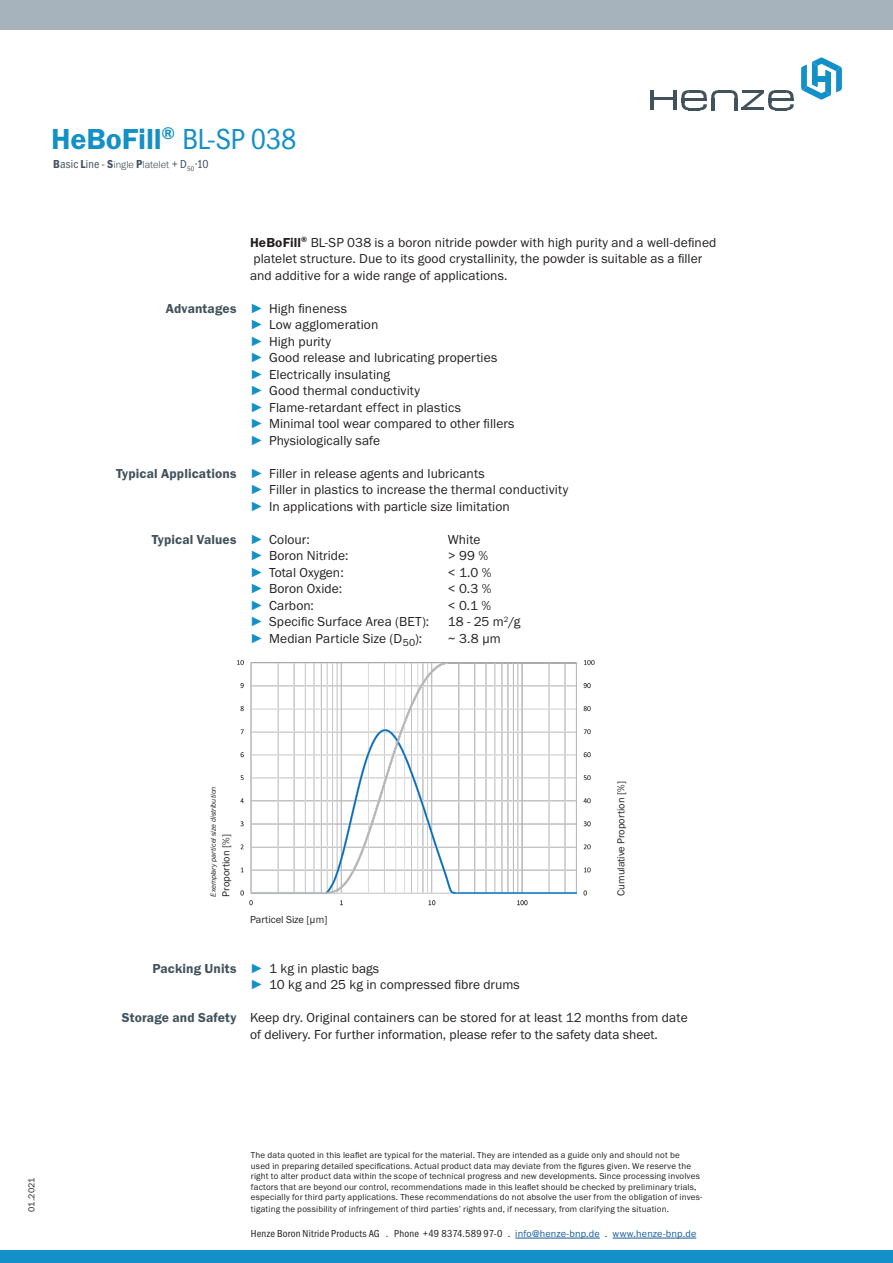
<style>
.page{position:relative;width:893px;height:1263px;background:#fff}
.page>*{position:absolute;margin:0;border:0;box-sizing:border-box;transform-origin:0 0}
.Produktname_groß{font:30px "Franklin Gothic URW Dem";letter-spacing:-.005em;color:#1490c8}
.Fließtext_Datenblatt{font:13.5px/16.5px "Franklin Gothic URW Boo";letter-spacing:.005em;color:#231f20}
.Fließtext_Datenblatt-2{font:13.5px "Franklin Gothic URW Dem";letter-spacing:.01em;color:#41525c}
.Produktname_groß-2{font:12px "Franklin Gothic URW Con Boo";letter-spacing:.01em;color:#41525c}
.t1{font:10.5px "Franklin Gothic URW Con Boo";letter-spacing:.02em;color:#231f20}
.Fließtext_Datenblatt-3{font:10.5px "Franklin Gothic URW Boo";color:#231f20}
.BU{font:9px/10.5px "Franklin Gothic URW Boo";letter-spacing:.02em;color:#231f20}
.Fließtext_Datenblatt-4{font:9px "Franklin Gothic URW Boo";letter-spacing:.005em;color:#231f20}
.Fließtext_Datenblatt-5{font:7.5px "Franklin Gothic URW Boo Ita";letter-spacing:-.005em;color:#231f20}
.s1{font-family:"Franklin Gothic URW Con Boo"}
.s2{font-family:"Franklin Gothic URW Con Dem"}
.s3{font-family:"Franklin Gothic URW";font-weight:300;font-size:10.5px}
.s4{font-family:"Franklin Gothic URW Dem"}
.s5{font-family:"Franklin Gothic URW Dem";color:#41525c}
.s6{font-family:"Franklin Gothic";font-weight:500;font-stretch:condensed;color:#1490c8}
.s7{font-family:"Franklin Gothic URW Boo";color:#231f20}
.s8{font-family:"Franklin Gothic URW Boo";font-size:10.2px}
.s9{font-family:"Franklin Gothic URW Boo";font-size:10.2px;color:#175d9e}
</style>
<div class="page">
<div style="left:0;top:0;width:893px;height:30px;background:#a6b3bc"></div>
<div style="left:0;top:1250px;width:893px;height:13px;background:#1490c8"></div>
<svg style="left:801px;top:57px;width:41px;height:43px"></svg>
<div style="left:817px;top:76px;width:9px;height:5px;background:#1490c8"></div>
<hr style="left:650px;top:90px;width:4px;height:20px;background:#41525c">
<hr style="left:674px;top:90px;width:3px;height:20px;background:#41525c">
<hr style="left:653px;top:97px;width:22px;height:3px;background:#41525c">
<svg style="left:681px;top:90px;width:113px;height:20px"></svg>
<hr style="left:515px;top:1238px;width:85px;height:1px;background:#175d9e">
<hr style="left:613px;top:1238px;width:83px;height:1px;background:#175d9e">
<img style="left:237px;top:660px;width:358px;height:246px">
<p class="Produktname_groß" style="left:51px;top:120px;width:247px">HeBoFill<sup>®</sup> <span class="s1">BL-SP 038</span></p>
<p class="Produktname_groß-2" style="left:53px;top:157px;width:157px"><span class="s2">B</span>asic <span class="s2">L</span>ine - <span class="s2">S</span><span class="s3">ingle</span> <span class="s2">P</span><span class="s3">latelet</span> + D<sub>50</sub>∙10</p>
<p class="Fließtext_Datenblatt" style="left:250px;top:234px;width:468px"><span class="s4">HeBoFill</span><sup>®</sup> BL-SP 038 is a boron nitride powder with high purity and a well-defined platelet structure. Due to its good crystallinity, the powder is suitable as a filler and additive for a wide range of applications.</p>
<p class="Fließtext_Datenblatt" style="left:166px;top:300px;width:183px"><span class="s5">Advantages</span> <span class="s6">►</span> High fineness</p>
<p class="Fließtext_Datenblatt" style="left:250px;top:316px;width:130px"><span class="s6">►</span> Low agglomeration</p>
<p class="Fließtext_Datenblatt" style="left:250px;top:333px;width:82px"><span class="s6">►</span> High purity</p>
<p class="Fließtext_Datenblatt" style="left:250px;top:349px;width:249px"><span class="s6">►</span> Good release and lubricating properties</p>
<p class="Fließtext_Datenblatt" style="left:250px;top:366px;width:142px"><span class="s6">►</span> Electrically insulating</p>
<p class="Fließtext_Datenblatt" style="left:250px;top:382px;width:172px"><span class="s6">►</span> Good thermal conductivity</p>
<p class="Fließtext_Datenblatt" style="left:250px;top:399px;width:213px"><span class="s6">►</span> Flame-retardant effect in plastics</p>
<p class="Fließtext_Datenblatt" style="left:250px;top:415px;width:266px"><span class="s6">►</span> Minimal tool wear compared to other fillers</p>
<p class="Fließtext_Datenblatt" style="left:250px;top:432px;width:132px"><span class="s6">►</span> Physiologically safe</p>
<p class="Fließtext_Datenblatt" style="left:116px;top:465px;width:370px"><span class="s5">Typical Applications</span> <span class="s6">►</span> Filler in release agents and lubricants</p>
<p class="Fließtext_Datenblatt" style="left:250px;top:481px;width:320px"><span class="s6">►</span> Filler in plastics to increase the thermal conductivity</p>
<p class="Fließtext_Datenblatt" style="left:250px;top:498px;width:261px"><span class="s6">►</span> In applications with particle size limitation</p>
<p class="Fließtext_Datenblatt-2" style="left:152px;top:531px;width:160px">Typical Values <span class="s6">►</span> <span class="s7">Colour:</span></p>
<p class="Fließtext_Datenblatt" style="left:448px;top:531px;width:34px">White</p>
<p class="Fließtext_Datenblatt" style="left:250px;top:547px;width:100px"><span class="s6">►</span> Boron Nitride:</p>
<p class="Fließtext_Datenblatt" style="left:448px;top:547px;width:42px">&gt; 99 %</p>
<p class="Fließtext_Datenblatt" style="left:250px;top:564px;width:95px"><span class="s6">►</span> Total Oxygen:</p>
<p class="Fließtext_Datenblatt" style="left:448px;top:564px;width:45px">&lt; 1.0 %</p>
<p class="Fließtext_Datenblatt" style="left:250px;top:580px;width:94px"><span class="s6">►</span> Boron Oxide:</p>
<p class="Fließtext_Datenblatt" style="left:448px;top:580px;width:45px">&lt; 0.3 %</p>
<p class="Fließtext_Datenblatt" style="left:250px;top:597px;width:65px"><span class="s6">►</span> Carbon:</p>
<p class="Fließtext_Datenblatt" style="left:448px;top:597px;width:45px">&lt; 0.1 %</p>
<p class="Fließtext_Datenblatt" style="left:250px;top:613px;width:181px"><span class="s6">►</span> Specific Surface Area (BET):</p>
<p class="Fließtext_Datenblatt" style="left:448px;top:613px;width:74px">18 - 25 m<sup>2</sup>/g</p>
<p class="Fließtext_Datenblatt" style="left:250px;top:630px;width:174px"><span class="s6">►</span> Median Particle Size (D<sub>50</sub>):</p>
<p class="Fließtext_Datenblatt" style="left:448px;top:630px;width:54px">~ 3.8 µm</p>
<p class="Fließtext_Datenblatt-4" style="left:26px;top:1212px;width:36px;rotate:-90deg">01.2021</p>
<p class="Fließtext_Datenblatt-5" style="left:209px;top:897px;width:112px;rotate:-90deg">Exemplary particel size distribution</p>
<p class="Fließtext_Datenblatt-3" style="left:219px;top:897px;width:64px;rotate:-90deg">Proportion [%]</p>
<p class="Fließtext_Datenblatt-3" style="left:250px;top:912px;width:79px">Particel Size [µm]</p>
<p class="Fließtext_Datenblatt-3" style="left:614px;top:896px;width:116px;rotate:-90deg">Cumulative Proportion [%]</p>
<p class="Fließtext_Datenblatt" style="left:152px;top:960px;width:228px"><span class="s5">Packing Units</span> <span class="s6">►</span> 1 kg in plastic bags</p>
<p class="Fließtext_Datenblatt" style="left:250px;top:976px;width:271px"><span class="s6">►</span> 10 kg and 25 kg in compressed fibre drums</p>
<p class="Fließtext_Datenblatt" style="left:250px;top:1009px;width:439px;text-indent:-128px"><span class="s5">Storage and Safety</span> Keep dry. Original containers can be stored for at least 12 months from date of delivery. For further information, please refer to the safety data sheet.</p>
<p class="BU" style="left:251px;top:1150px;width:453px">The data quoted in this leaflet are typical for the material. They are intended as a guide only and should not be<br>used in preparing detailed specifications. Actual product data may deviate from the figures given. We reserve the right to alter product data within the scope of technical progress and new developments. Since processing involves factors that are beyond our control, recommendations made in this leaflet should be checked by preliminary trials, especially for third party applications. These recommendations do not absolve the user from the obligation of inves-</p>
<p class="BU" style="left:251px;top:1204px;width:420px">tigating the possibility of infringement of third parties’ rights and, if necessary, from clarifying the situation.</p>
<p class="t1" style="left:251px;top:1227px;width:447px">Henze Boron Nitride Products AG . Phone +49 8374.589 97-0 <span class="s8">.</span> <span class="s9">info@henze-bnp.de</span> <span class="s8">.</span> <span class="s9">www.henze-bnp.de</span></p>
</div>
